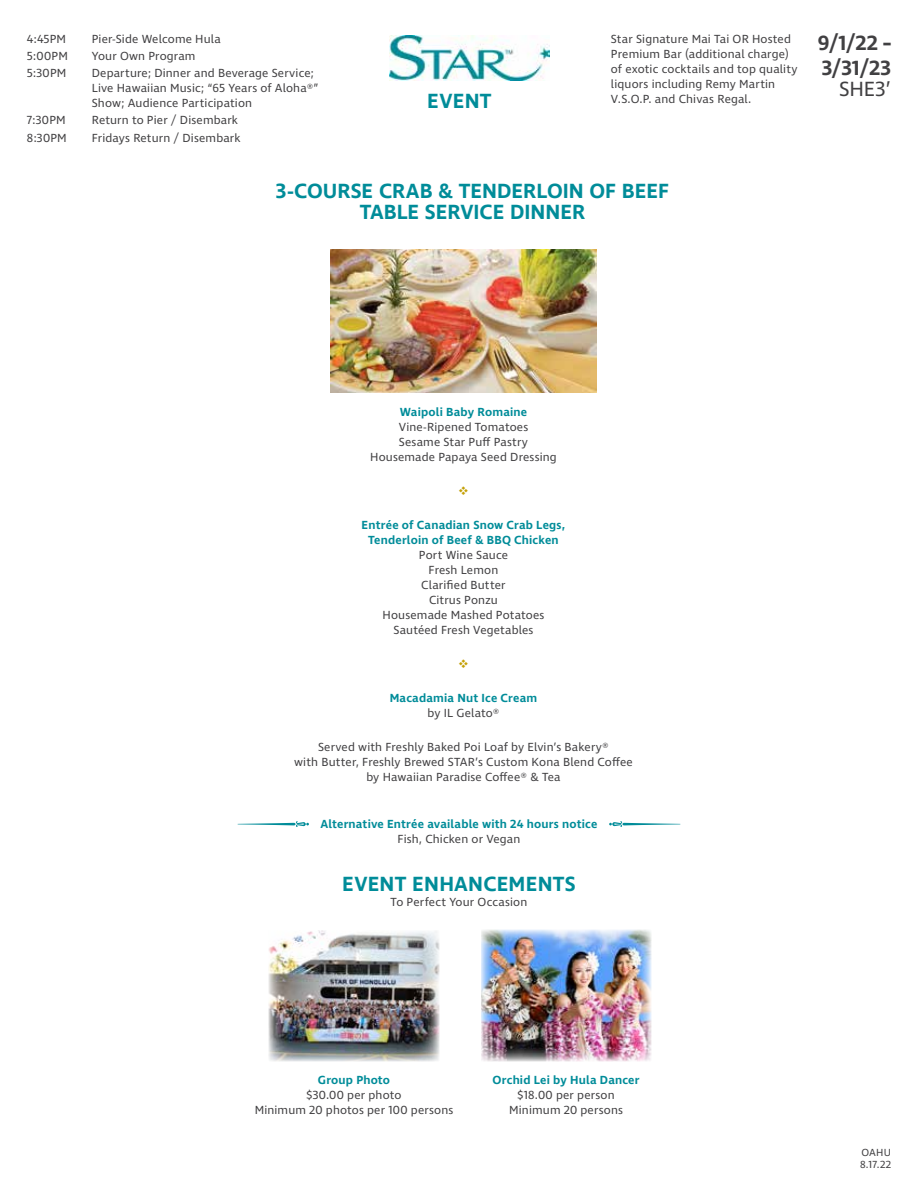
<style>
.page{position:relative;width:918px;height:1188px;background:#fff}
.page>*{position:absolute;margin:0;border:0;box-sizing:border-box;transform-origin:0 0}
.t1{font:600 21px/21px "Ingra";color:#008c99;text-align:center}
.t2{font:600 21px/25.2px "Ingra";color:#414042}
.t3{font:21px "Ingra";color:#414042}
.t4{font:12px/15px "Ingra";letter-spacing:.015em;color:#414042;text-align:center}
.t5{font:600 12px/15px "Ingra";letter-spacing:.015em;color:#008c99;text-align:center}
.t6{font:10.5px/12px "Ingra";letter-spacing:.02em;color:#414042}
</style>
<div class="page">
<img style="left:331px;top:250px;width:265px;height:142px">
<img style="left:481px;top:930px;width:170px;height:131px">
<img style="left:269px;top:930px;width:170px;height:131px">
<img style="left:390px;top:36px;width:160px;height:45px">
<svg style="left:238px;top:821px;width:71px;height:6px"></svg>
<svg style="left:609px;top:821px;width:71px;height:6px"></svg>
<p class="t4" style="left:27px;top:32px;width:41px">4:45PM</p>
<p class="t4" style="left:92px;top:32px;width:131px">Pier-Side Welcome Hula</p>
<p class="t4" style="left:27px;top:49px;width:42px">5:00PM</p>
<p class="t4" style="left:92px;top:49px;width:105px">Your Own Program</p>
<p class="t4" style="left:27px;top:66px;width:41px">5:30PM</p>
<p class="t4" style="left:92px;top:66px;width:228px;text-align:left">Departure; Dinner and Beverage Service;<br>Live Hawaiian Music; “65 Years of Aloha®”<br>Show; Audience Participation</p>
<p class="t4" style="left:27px;top:113px;width:40px">7:30PM</p>
<p class="t4" style="left:92px;top:113px;width:148px">Return to Pier / Disembark</p>
<p class="t4" style="left:27px;top:131px;width:41px">8:30PM</p>
<p class="t4" style="left:92px;top:131px;width:150px">Fridays Return / Disembark</p>
<h1 class="t1" style="left:427px;top:92px;width:66px">EVENT</h1>
<p class="t4" style="left:611px;top:32px;width:188px;text-align:left">Star Signature Mai Tai OR Hosted<br>Premium Bar (additional charge) of exotic cocktails and top quality liquors including Remy Martin<br>V.S.O.P. and Chivas Regal.</p>
<h1 class="t1" style="left:276px;top:181px;width:395px">3-COURSE CRAB &amp; TENDERLOIN OF BEEF<br>TABLE SERVICE DINNER</h1>
<h1 class="t2" style="left:818px;top:31px;width:75px">9/1/22 ‒<br>3/31/23</h1>
<h1 class="t3" style="left:839px;top:76px;width:53px">SHE3’</h1>
<p class="t5" style="left:400px;top:405px;width:129px">Waipoli Baby Romaine</p>
<p class="t4" style="left:370px;top:420px;width:188px">Vine-Ripened Tomatoes<br>Sesame Star Puff Pastry<br>Housemade Papaya Seed Dressing</p>
<p class="t5" style="left:362px;top:518px;width:205px">Entrée of Canadian Snow Crab Legs,<br>Tenderloin of Beef &amp; BBQ Chicken</p>
<p class="t4" style="left:383px;top:548px;width:163px">Port Wine Sauce<br>Fresh Lemon<br>Clarified Butter<br>Citrus Ponzu<br>Housemade Mashed Potatoes<br>Sautéed Fresh Vegetables</p>
<p class="t5" style="left:390px;top:691px;width:149px">Macadamia Nut Ice Cream</p>
<p class="t4" style="left:427px;top:706px;width:74px">by IL Gelato®</p>
<p class="t4" style="left:294px;top:740px;width:340px">Served with Freshly Baked Poi Loaf by Elvin’s Bakery®<br>with Butter, Freshly Brewed STAR’s Custom Kona Blend Coffee by Hawaiian Paradise Coffee® &amp; Tea</p>
<p class="t5" style="left:321px;top:817px;width:278px">Alternative Entrée available with 24 hours notice</p>
<p class="t4" style="left:398px;top:832px;width:124px">Fish, Chicken or Vegan</p>
<h1 class="t1" style="left:342px;top:874px;width:235px">EVENT ENHANCEMENTS</h1>
<p class="t4" style="left:391px;top:895px;width:138px">To Perfect Your Occasion</p>
<p class="t5" style="left:318px;top:1073px;width:74px">Group Photo</p>
<p class="t4" style="left:255px;top:1088px;width:200px">$30.00 per photo<br>Minimum 20 photos per 100 persons</p>
<p class="t5" style="left:493px;top:1073px;width:149px">Orchid Lei by Hula Dancer</p>
<p class="t4" style="left:509px;top:1088px;width:115px">$18.00 per person<br>Minimum 20 persons</p>
<p class="t6" style="left:860px;top:1147px;width:32px">OAHU<br>8.17.22</p>
</div>
